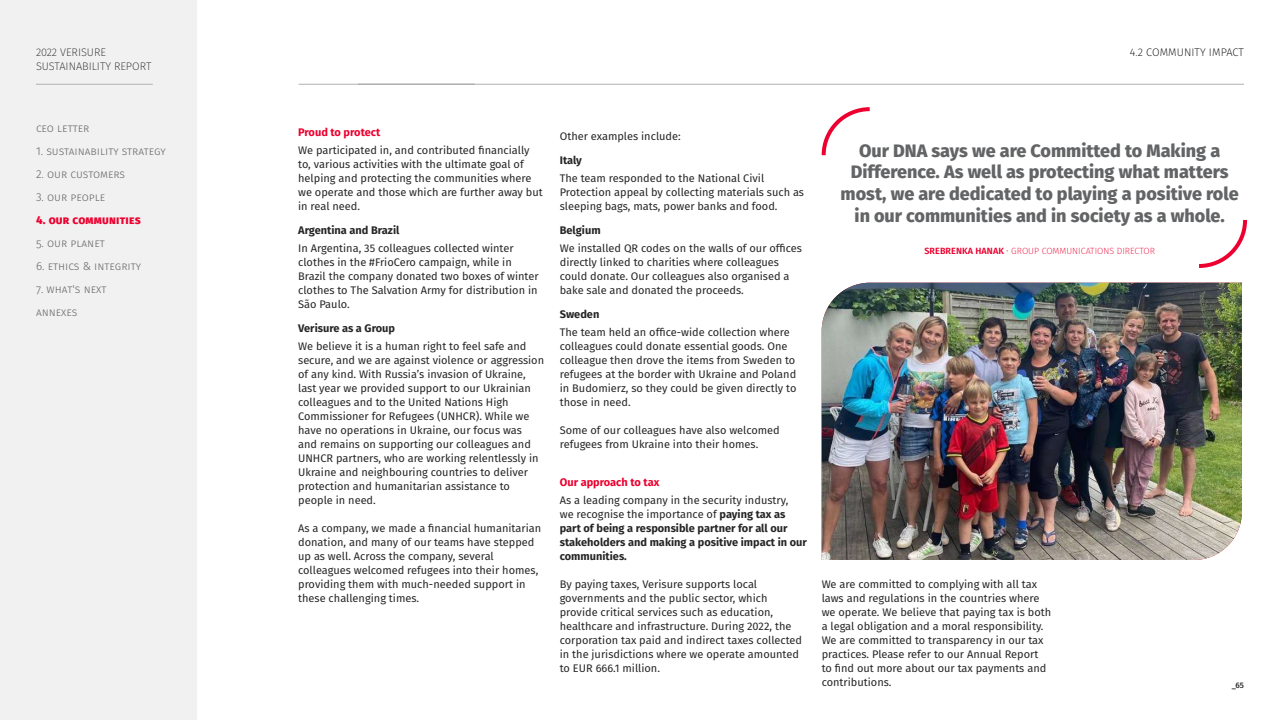
<style>
.page{position:relative;width:1280px;height:720px;background:#fff}
.page>*{position:absolute;margin:0;border:0;box-sizing:border-box;transform-origin:0 0}
.t1{font:800 18px/21.6px "Fira Sans";color:#636466;text-align:center}
.t2{font:300 11.5px/23px "Fira Sans";color:#636466}
.t3{font:800 11.5px "Fira Sans";letter-spacing:.02em;color:#ed002f}
.t4{font:11px/14px "Fira Sans";color:#262626}
.t5{font:700 11px/14px "Fira Sans";color:#262626}
.t6{font:200 11px/14px "Fira Sans";color:#262626}
.t7{font:700 11px "Fira Sans";color:#ed002f}
.t8{font:200 11px "Fira Sans";letter-spacing:.01em;color:#000}
.t9{font:200 9px "Fira Sans";color:#ed002f}
.t10{font:500 8px "Fira Sans";color:#262626}
.s1{font-weight:400}
.s2{font-weight:600}
</style>
<div class="page">
<hr style="left:299px;top:84px;width:945px;height:1px;background:#b1b1b1">
<div style="left:0;top:0;width:196px;height:720px;background:#f1f1f1"></div>
<hr style="left:36px;top:84px;width:117px;height:1px;background:#b1b1b1">
<img style="left:822px;top:283px;width:420px;height:277px">
<svg style="left:821px;top:107px;width:427px;height:161px"></svg>
<p class="t6" style="left:36px;top:45px;width:117px">2022 VERISURE<br>SUSTAINABILITY REPORT</p>
<p class="t2" style="left:36px;top:117px;width:55px">ceo letter</p>
<p class="t2" style="left:36px;top:140px;width:131px">1. sustainability strategy</p>
<p class="t2" style="left:36px;top:163px;width:91px">2. our customers</p>
<p class="t2" style="left:36px;top:186px;width:71px">3. our people</p>
<p class="t3" style="left:36px;top:210px;width:106px">4. our communities</p>
<p class="t2" style="left:36px;top:232px;width:70px">5. our planet</p>
<p class="t2" style="left:36px;top:255px;width:107px">6. ethics &amp; integrity</p>
<p class="t2" style="left:36px;top:278px;width:72px">7. what's next annexes</p>
<p class="t8" style="left:1130px;top:45px;width:115px">4.2 COMMUNITY IMPACT</p>
<p class="t7" style="left:298px;top:123px;width:84px">Proud to protect</p>
<p class="t4" style="left:298px;top:143px;width:246px">We participated in, and contributed financially to, various activities with the ultimate goal of helping and protecting the communities where we operate and those which are further away but in real need.</p>
<p class="t5" style="left:298px;top:222px;width:103px">Argentina and Brazil</p>
<p class="t4" style="left:298px;top:241px;width:242px">In Argentina, 35 colleagues collected winter clothes in the #FrioCero campaign, while in Brazil the company donated two boxes of winter clothes to The Salvation Army for distribution in São Paulo.</p>
<p class="t5" style="left:298px;top:320px;width:98px">Verisure as a Group</p>
<p class="t4" style="left:298px;top:339px;width:247px">We believe it is a human right to feel safe and secure, and we are against violence or aggression of any kind. With Russia’s invasion of Ukraine, last year we provided support to our Ukrainian colleagues and to the United Nations High Commissioner for Refugees (UNHCR). While we have no operations in Ukraine, our focus was<br>and remains on supporting our colleagues and UNHCR partners, who are working relentlessly in Ukraine and neighbouring countries to deliver protection and humanitarian assistance to people in need.</p>
<p class="t4" style="left:298px;top:521px;width:245px">As a company, we made a financial humanitarian donation, and many of our teams have stepped up as well. Across the company, several colleagues welcomed refugees into their homes, providing them with much-needed support in these challenging times.</p>
<p class="t4" style="left:560px;top:129px;width:123px">Other examples include:</p>
<p class="t5" style="left:560px;top:152px;width:24px">Italy</p>
<p class="t4" style="left:560px;top:171px;width:246px">The team responded to the National Civil<br>Protection appeal by collecting materials such as sleeping bags, mats, power banks and food.</p>
<p class="t5" style="left:560px;top:222px;width:42px">Belgium</p>
<p class="t4" style="left:560px;top:241px;width:244px">We installed QR codes on the walls of our offices directly linked to charities where colleagues could donate. Our colleagues also organised a bake sale and donated the proceeds.</p>
<p class="t5" style="left:560px;top:306px;width:41px">Sweden</p>
<p class="t4" style="left:560px;top:325px;width:238px">The team held an office-wide collection where colleagues could donate essential goods. One colleague then drove the items from Sweden to refugees at the border with Ukraine and Poland in Budomierz, so they could be given directly to those in need.</p>
<p class="t4" style="left:560px;top:423px;width:222px">Some of our colleagues have also welcomed refugees from Ukraine into their homes.</p>
<p class="t7" style="left:560px;top:473px;width:101px">Our approach to tax</p>
<p class="t5" style="left:560px;top:492px;width:249px"><span class="s1">As a leading company in the security industry,<br>we recognise the importance of</span> paying tax as part of being a responsible partner for all our stakeholders and making a positive impact in our communities.</p>
<p class="t4" style="left:560px;top:577px;width:244px">By paying taxes, Verisure supports local governments and the public sector, which provide critical services such as education, healthcare and infrastructure. During 2022, the corporation tax paid and indirect taxes collected in the jurisdictions where we operate amounted to EUR 666.1 million.</p>
<h1 class="t1" style="left:841px;top:138px;width:400px">Our DNA says we are Committed to Making a Difference. As well as protecting what matters most, we are dedicated to playing a positive role in our communities and in society as a whole.</h1>
<p class="t9" style="left:924px;top:245px;width:232px"><span class="s2">SREBRENKA HANAK</span> • GROUP COMMUNICATIONS DIRECTOR</p>
<p class="t4" style="left:822px;top:577px;width:231px">We are committed to complying with all tax laws and regulations in the countries where we operate. We believe that paying tax is both a legal obligation and a moral responsibility.<br>We are committed to transparency in our tax practices. Please refer to our Annual Report to find out more about our tax payments and contributions.</p>
<p class="t10" style="left:1232px;top:679px;width:14px">_65</p>
</div>
